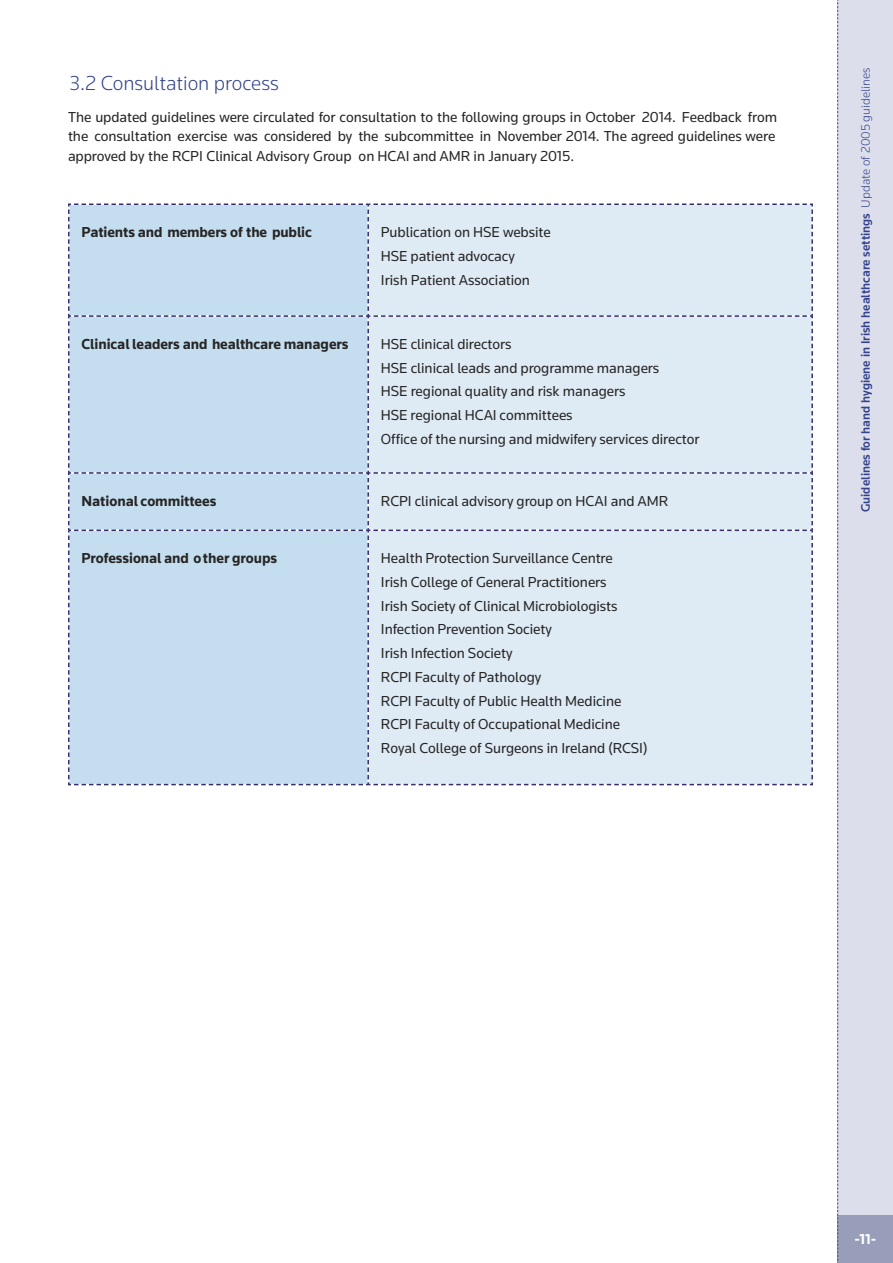
<style>
.page{position:relative;width:893px;height:1263px;background:#fff}
.page>*{position:absolute;margin:0;border:0;box-sizing:border-box;transform-origin:0 0}
.t1{font:300 21px "Knowledge";letter-spacing:-.005em;color:#32428b}
.t2{font:15px/23.7px "Knowledge";letter-spacing:-.005em;color:#272525}
.t3{font:700 15px "Knowledge";letter-spacing:-.005em;color:#272525}
.t4{font:700 15px "Knowledge";color:#fff}
.t5{font:500 12.75px "Knowledge";color:#32428b}
.s1{font-weight:300}
</style>
<div class="page">
<div style="left:838px;top:0;width:55px;height:1263px;background:#dddeeb"></div>
<div style="left:838px;top:1215px;width:55px;height:48px;background:#989dba"></div>
<svg style="left:837px;top:0;width:1px;height:1263px"></svg>
<svg style="left:68px;top:203px;width:745px;height:583px;background:#d2e3f1"></svg>
<h1 class="t1" style="left:70px;top:70px;width:211px">3.2 Consultation process</h1>
<p class="t2" style="left:68px;top:107px;width:711px;line-height:19.5px;text-align:justify">The updated guidelines were circulated for consultation to the following groups in October 2014. Feedback from the consultation exercise was considered by the subcommittee in November 2014. The agreed guidelines were approved by the RCPI Clinical Advisory Group on HCAI and AMR in January 2015.</p>
<p class="t3" style="left:82px;top:223px;width:232px">Patients and members of the public</p>
<p class="t2" style="left:381px;top:220px;width:171px">Publication on HSE website<br>HSE patient advocacy<br>Irish Patient Association</p>
<p class="t3" style="left:82px;top:335px;width:268px">Clinical leaders and healthcare managers</p>
<p class="t2" style="left:381px;top:332px;width:320px">HSE clinical directors<br>HSE clinical leads and programme managers<br>HSE regional quality and risk managers<br>HSE regional HCAI committees<br>Office of the nursing and midwifery services director</p>
<p class="t3" style="left:82px;top:492px;width:136px">National committees</p>
<p class="t2" style="left:381px;top:489px;width:289px">RCPI clinical advisory group on HCAI and AMR</p>
<p class="t3" style="left:82px;top:549px;width:197px">Professional and other groups</p>
<p class="t2" style="left:381px;top:546px;width:268px">Health Protection Surveillance Centre<br>Irish College of General Practitioners<br>Irish Society of Clinical Microbiologists Infection Prevention Society<br>Irish Infection Society<br>RCPI Faculty of Pathology<br>RCPI Faculty of Public Health Medicine RCPI Faculty of Occupational Medicine Royal College of Surgeons in Ireland (RCSI)</p>
<p class="t5" style="left:858px;top:512px;width:446px;rotate:-90deg">Guidelines for hand hygiene in Irish healthcare settings <span class="s1">Update of 2005 guidelines</span></p>
<p class="t4" style="left:854px;top:1230px;width:23px">-11-</p>
</div>
